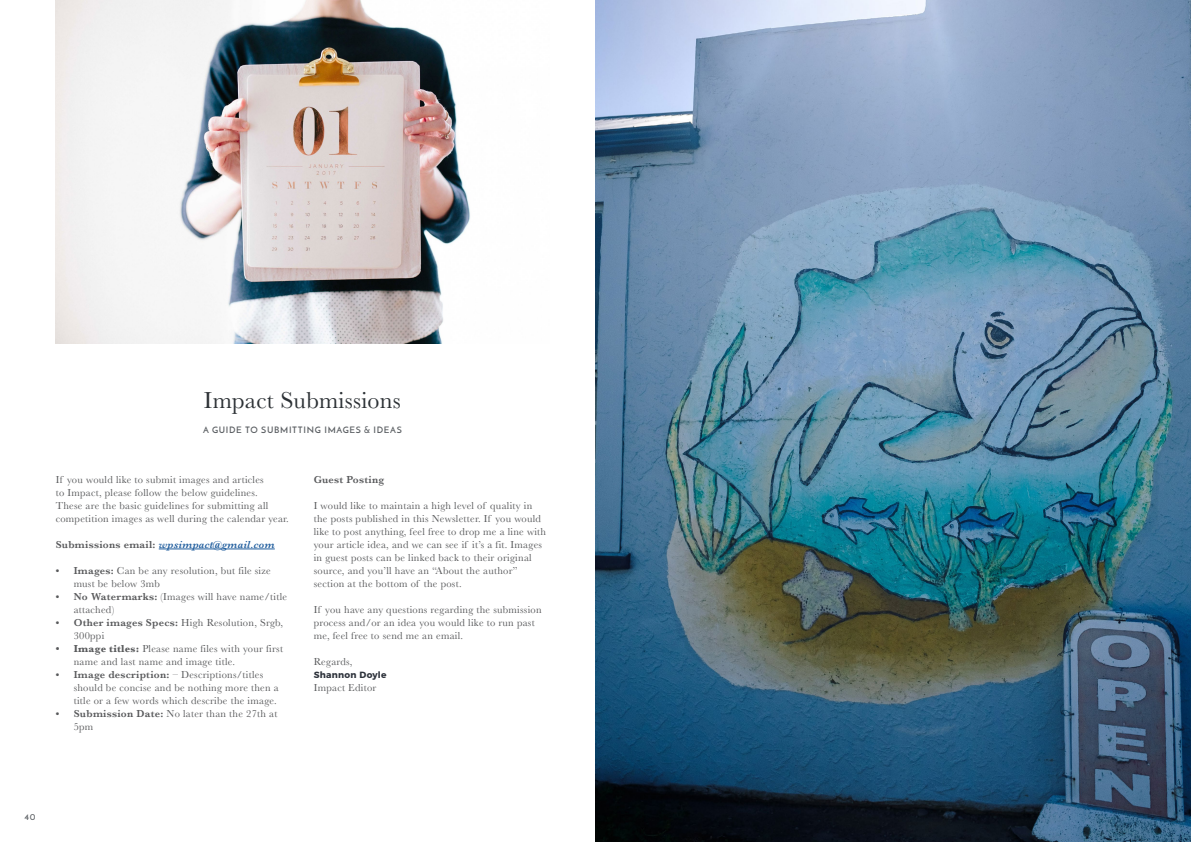
<style>
.page{position:relative;width:1191px;height:842px;background:#fff}
.page>*{position:absolute;margin:0;border:0;box-sizing:border-box;transform-origin:0 0}
.t1{font:24px "Baskerville";letter-spacing:.01em;color:#2c3135}
.t2{font:10.5px/13px "Baskerville";letter-spacing:.025em;color:#58595b}
.t3{font:italic 600 10.5px "Baskerville";letter-spacing:.025em;color:#215e9e}
.t4{font:600 10.5px "Baskerville";letter-spacing:.025em;color:#58595b}
.t5{font:600 9px "Josefin Sans";letter-spacing:.075em;color:#5a5e62}
.t6{font:700 9px "Montserrat";letter-spacing:.025em;color:#2e333c}
.s1{font-style:normal;color:#58595b}
.s2{font-weight:600}
.s3{font-weight:700}
</style>
<div class="page">
<img style="left:56px;top:0;width:414px;height:343px">
<hr style="left:159px;top:549px;width:116px;height:1px;background:#215e9e">
<img style="left:595px;top:0;width:596px;height:842px">
<h1 class="t1" style="left:204px;top:385px;width:198px">Impact Submissions</h1>
<p class="t5" style="left:203px;top:424px;width:200px">A GUIDE TO SUBMITTING IMAGES &amp; IDEAS</p>
<p class="t2" style="left:56px;top:473px;width:235px">If you would like to submit images and articles<br>to Impact, please follow the below guidelines.<br>These are the basic guidelines for submitting all competition images as well during the calendar year.</p>
<p class="t3" style="left:56px;top:537px;width:220px"><span class="s1">Submissions email:</span> wpsimpact@gmail.com</p>
<p class="t2" style="left:74px;top:564px;width:198px;text-indent:-18px"><span class="s2">• Images:</span> Can be any resolution, but file size must be below 3mb</p>
<p class="t2" style="left:74px;top:590px;width:215px;text-indent:-18px"><span class="s2">• No Watermarks:</span> (Images will have name/title attached)</p>
<p class="t2" style="left:74px;top:616px;width:211px;text-indent:-18px"><span class="s2">• Other images Specs:</span> High Resolution, Srgb,<br>300ppi</p>
<p class="t2" style="left:74px;top:642px;width:211px;text-indent:-18px"><span class="s3">• Image titles:</span> Please name files with your first name and last name and image title.</p>
<p class="t2" style="left:74px;top:668px;width:206px;text-indent:-18px"><span class="s2">• Image description:</span> – Descriptions/titles should be concise and be nothing more then a title or a few words which describe the image.</p>
<p class="t2" style="left:74px;top:707px;width:205px;text-indent:-18px"><span class="s2">• Submission Date:</span> No later than the 27th at<br>5pm</p>
<p class="t4" style="left:314px;top:472px;width:72px">Guest Posting</p>
<p class="t2" style="left:314px;top:499px;width:234px">I would like to maintain a high level of quality in the posts published in this Newsletter. If you would like to post anything, feel free to drop me a line with your article idea, and we can see if it’s a fit. Images in guest posts can be linked back to their original source, and you’ll have an “About the author” section at the bottom of the post.</p>
<p class="t2" style="left:314px;top:603px;width:229px">If you have any questions regarding the submission process and/or an idea you would like to run past me, feel free to send me an email.</p>
<p class="t2" style="left:314px;top:655px;width:40px">Regards,</p>
<p class="t6" style="left:314px;top:667px;width:74px">Shannon Doyle</p>
<p class="t2" style="left:314px;top:681px;width:64px">Impact Editor</p>
<p class="t5" style="left:24px;top:811px;width:13px">40</p>
</div>
